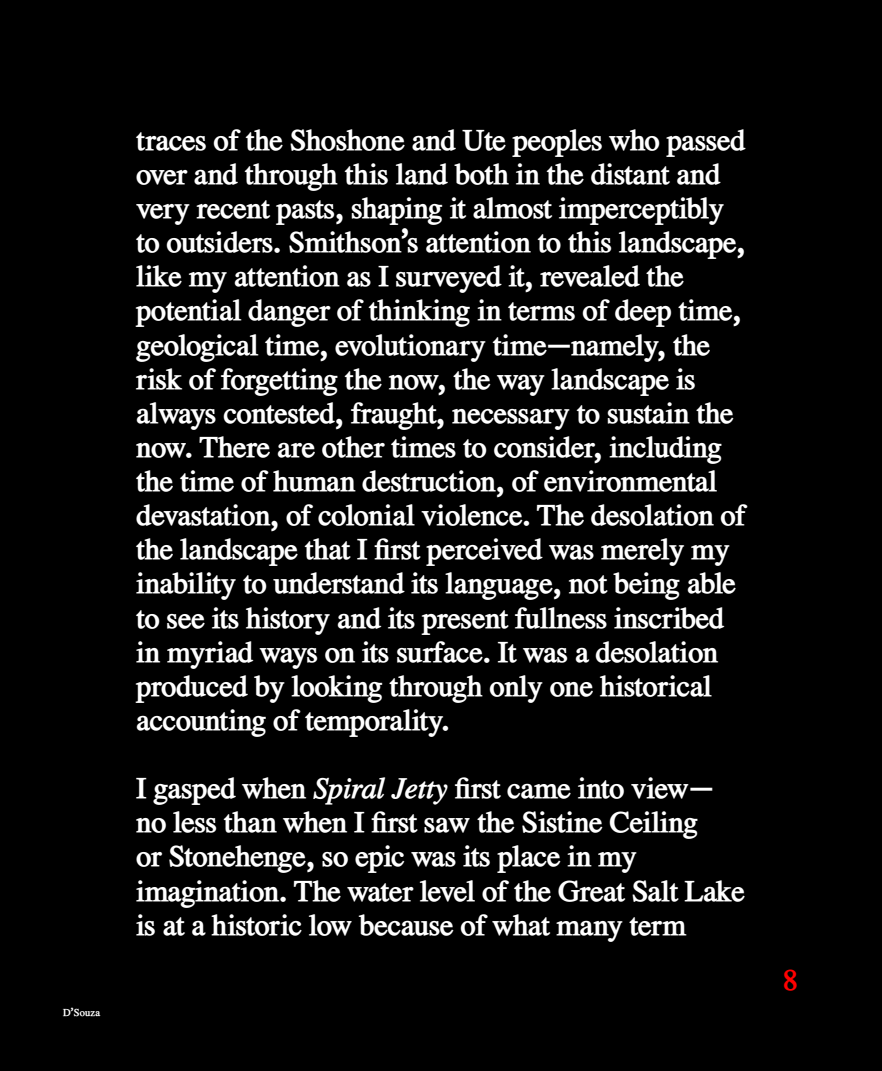
<style>
.page{position:relative;width:882px;height:1071px;background:#000}
.page>*{position:absolute;margin:0;border:0;box-sizing:border-box;transform-origin:0 0}
.t1{font:29.75px/34.1px "Wattis";color:#fff}
.t2{font:29.75px "Wattis";color:#f00}
.t3{font:10.5px "Wattis";letter-spacing:.015em;color:#fff}
.s1{font-style:italic}
</style>
<div class="page">
<p class="t3" style="left:63px;top:1003px;width:39px">D’Souza</p>
<p class="t1" style="left:136px;top:120px;width:611px">traces of the Shoshone and Ute peoples who passed over and through this land both in the distant and very recent pasts, shaping it almost imperceptibly to outsiders. Smithson’s attention to this landscape, like my attention as I surveyed it, revealed the potential danger of thinking in terms of deep time, geological time, evolutionary time—namely, the risk of forgetting the now, the way landscape is always contested, fraught, necessary to sustain the now. There are other times to consider, including the time of human destruction, of environmental devastation, of colonial violence. The desolation of the landscape that I first perceived was merely my inability to understand its language, not being able to see its history and its present fullness inscribed in myriad ways on its surface. It was a desolation produced by looking through only one historical accounting of temporality.</p>
<p class="t1" style="left:136px;top:768px;width:610px">I gasped when <span class="s1">Spiral Jetty</span> first came into view— no less than when I first saw the Sistine Ceiling<br>or Stonehenge, so epic was its place in my imagination. The water level of the Great Salt Lake is at a historic low because of what many term</p>
<p class="t2" style="left:783px;top:951px;width:16px">8</p>
</div>
